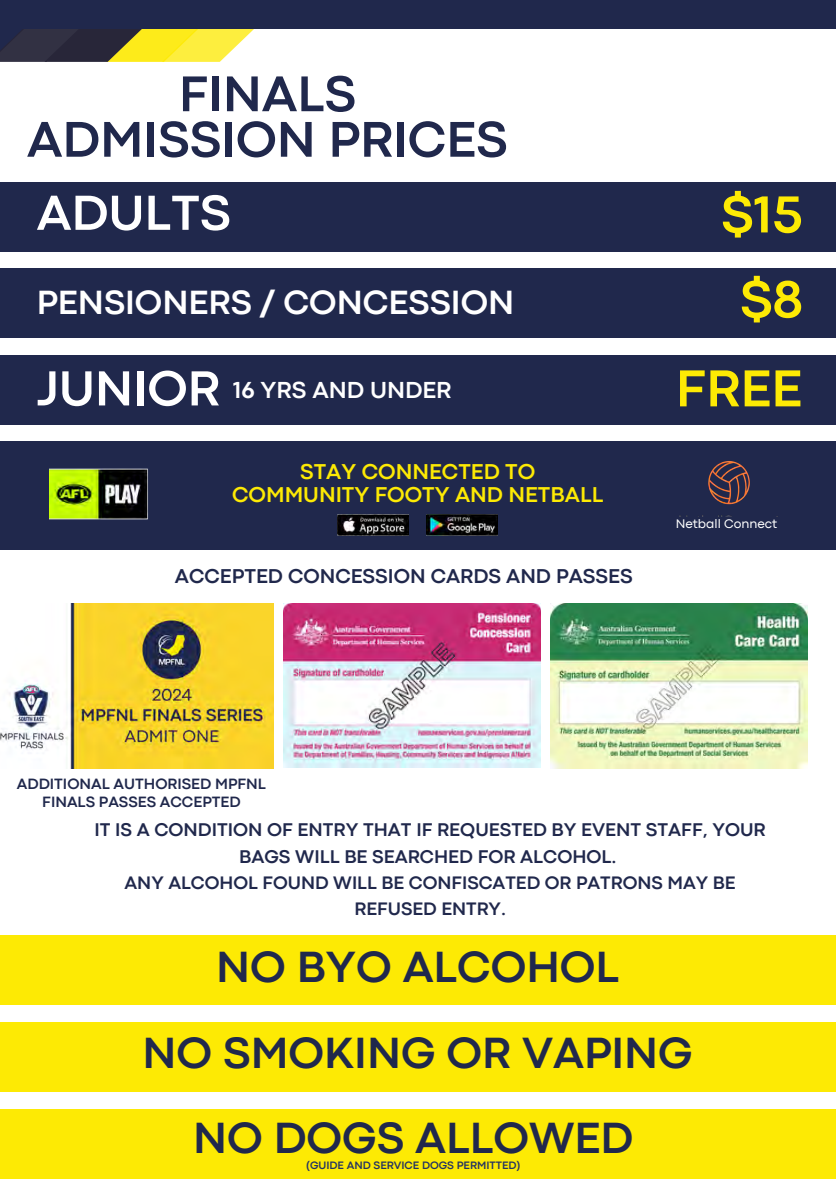
<style>
.page{position:relative;width:836px;height:1196px;background:#fff}
.page>*{position:absolute;margin:0;border:0;box-sizing:border-box;transform-origin:0 0}
.t1{font:700 54.2px "Codec Pro";color:#fdea04}
.t2{font:700 52.4px "Codec Pro";color:#20284c}
.t3{font:700 51.4px "Codec Pro";color:#fff}
.t4{font:700 45.6px "Codec Pro";color:#20284c}
.t5{font:700 35px "Codec Pro";color:#fff}
.t6{font:700 24.2px "Codec Pro";color:#fff}
.t7{font:700 22.4px/22.8px "Codec Pro";color:#fdea04;text-align:center}
.t8{font:700 20.8px "Codec Pro";color:#20284c}
.t9{font:700 19.2px/26.8px "Codec Pro";color:#20284c;text-align:center}
.t10{font:700 18.8px/26.2px "Codec Pro";color:#20284c;text-align:center}
.t11{font:700 15.6px/17.6px "Codec Pro";color:#20284c;text-align:center}
.t12{font:13px "Codec Pro";color:#fff}
.t13{font:700 11.2px "Codec Pro";color:#243362}
</style>
<div class="page">
<div style="left:0;top:935px;width:836px;height:70px;background:#fdea04"></div>
<div style="left:0;top:1022px;width:836px;height:69px;background:#fdea04"></div>
<div style="left:0;top:1108px;width:836px;height:70px;background:#fdea04"></div>
<svg style="left:0;top:28px;width:267px;height:34px;background:#98914c"></svg>
<div style="left:0;top:0;width:836px;height:28px;background:#20284c"></div>
<img style="left:283px;top:604px;width:257px;height:163px">
<img style="left:550px;top:603px;width:257px;height:165px">
<div style="left:0;top:441px;width:836px;height:109px;background:#20284c"></div>
<img style="left:337px;top:515px;width:71px;height:20px">
<img style="left:427px;top:515px;width:71px;height:20px">
<img style="left:679px;top:461px;width:99px;height:56px">
<img style="left:49px;top:468px;width:99px;height:52px">
<img style="left:0;top:603px;width:273px;height:165px">
<div style="left:0;top:182px;width:836px;height:70px;background:#20284c"></div>
<div style="left:0;top:268px;width:836px;height:70px;background:#20284c"></div>
<div style="left:0;top:355px;width:836px;height:70px;background:#20284c"></div>
<h3 class="t2" style="left:179px;top:75px;width:179px">FINALS</h3>
<h3 class="t2" style="left:27px;top:121px;width:482px">ADMISSION PRICES</h3>
<h2 class="t3" style="left:37px;top:194px;width:196px">ADULTS</h2>
<h4 class="t1" style="left:721px;top:195px;width:83px">$15</h4>
<h2 class="t5" style="left:37px;top:290px;width:479px">PENSIONERS / CONCESSION</h2>
<h1 class="t1" style="left:740px;top:280px;width:64px">$8</h1>
<h5 class="t3" style="left:37px;top:370px;width:185px">JUNIOR</h5>
<p class="t6" style="left:233px;top:382px;width:220px">16 YRS AND UNDER</p>
<h1 class="t1" style="left:675px;top:369px;width:128px">FREE</h1>
<p class="t7" style="left:232px;top:462px;width:372px">STAY CONNECTED TO<br>COMMUNITY FOOTY AND NETBALL</p>
<p class="t8" style="left:175px;top:569px;width:459px">ACCEPTED CONCESSION CARDS AND PASSES</p>
<h6 class="t12" style="left:675px;top:519px;width:103px">Netball Connect</h6>
<p class="t11" style="left:17px;top:776px;width:250px">ADDITIONAL AUTHORISED MPFNL<br>FINALS PASSES ACCEPTED</p>
<p class="t9" style="left:94px;top:817px;width:672px">IT IS A CONDITION OF ENTRY THAT IF REQUESTED BY EVENT STAFF, YOUR<br>BAGS WILL BE SEARCHED FOR ALCOHOL.</p>
<p class="t10" style="left:124px;top:871px;width:612px">ANY ALCOHOL FOUND WILL BE CONFISCATED OR PATRONS MAY BE<br>REFUSED ENTRY.</p>
<h5 class="t4" style="left:216px;top:950px;width:404px">NO BYO ALCOHOL</h5>
<p class="t4" style="left:143px;top:1037px;width:551px">NO SMOKING OR VAPING</p>
<p class="t4" style="left:193px;top:1121px;width:441px">NO DOGS ALLOWED</p>
<p class="t13" style="left:306px;top:1161px;width:216px">(GUIDE AND SERVICE DOGS PERMITTED)</p>
</div>
